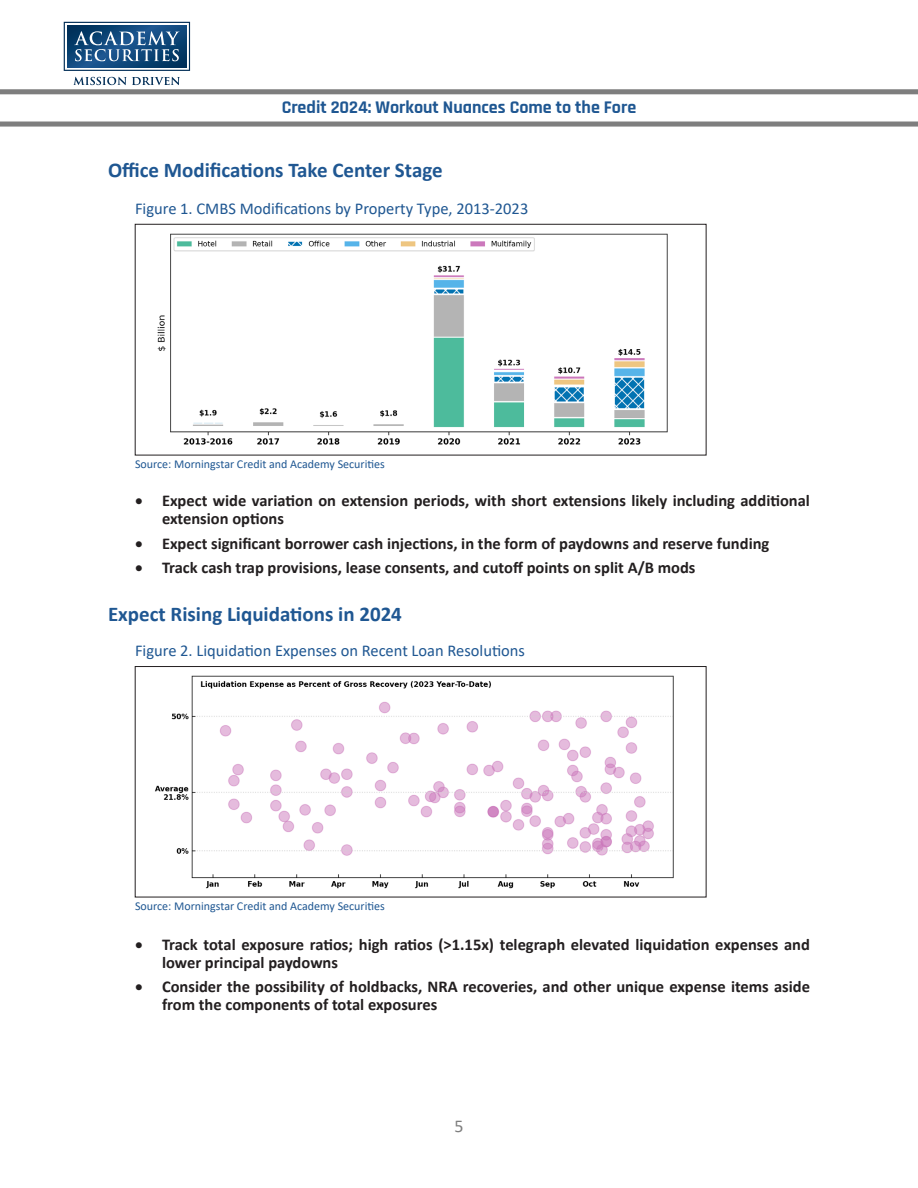
<style>
.page{position:relative;width:918px;height:1188px;background:#fff}
.page>*{position:absolute;margin:0;border:0;box-sizing:border-box;transform-origin:0 0}
.Section_Head{font:700 21px "Calibri";color:#1f5792}
.t1{font:700 18px "Rajdhani";color:#1f5792}
.t2{font:18px "Calibri";color:#7e7e7e}
.t3{font:700 16.5px/17.9px "Calibri";color:#231f20}
.Figure_Title{font:16.5px "Calibri";color:#1f5792}
.Figure_Note{font:12px "Calibri";color:#1f5792}
</style>
<div class="page">
<svg style="left:64px;top:22px;width:126px;height:49px;background:#436e95"></svg>
<svg style="left:73px;top:77px;width:107px;height:8px"></svg>
<div style="left:0;top:89px;width:918px;height:5px;background:#7e7e7e"></div>
<div style="left:0;top:122px;width:918px;height:5px;background:#7e7e7e"></div>
<img style="left:157px;top:233px;width:511px;height:212px">
<div style="left:135px;top:224px;width:571px;height:231px;border:1px solid #231f20"></div>
<img style="left:155px;top:675px;width:519px;height:214px">
<div style="left:135px;top:666px;width:571px;height:231px;border:1px solid #231f20"></div>
<p class="t1" style="left:282px;top:97px;width:356px">Credit 2024: Workout Nuances Come to the Fore</p>
<p class="Section_Head" style="left:108px;top:155px;width:336px">Office Modifications Take Center Stage</p>
<p class="Figure_Title" style="left:135px;top:197px;width:395px">Figure 1. CMBS Modifications by Property Type, 2013-2023</p>
<p class="Figure_Note" style="left:135px;top:456px;width:251px">Source: Morningstar Credit and Academy Securities</p>
<p class="t3" style="left:162px;top:492px;width:650px;text-indent:-27px">• Expect wide variation on extension periods, with short extensions likely including additional extension options</p>
<p class="t3" style="left:135px;top:534px;width:636px">• Expect significant borrower cash injections, in the form of paydowns and reserve funding</p>
<p class="t3" style="left:135px;top:558px;width:562px">• Track cash trap provisions, lease consents, and cutoff points on split A/B mods</p>
<p class="Section_Head" style="left:108px;top:599px;width:295px">Expect Rising Liquidations in 2024</p>
<p class="Figure_Title" style="left:135px;top:639px;width:392px">Figure 2. Liquidation Expenses on Recent Loan Resolutions</p>
<p class="Figure_Note" style="left:135px;top:898px;width:251px">Source: Morningstar Credit and Academy Securities</p>
<p class="t3" style="left:162px;top:935px;width:650px;text-indent:-27px">• Track total exposure ratios; high ratios (&gt;1.15x) telegraph elevated liquidation expenses and lower principal paydowns</p>
<p class="t3" style="left:162px;top:978px;width:650px;text-indent:-27px">• Consider the possibility of holdbacks, NRA recoveries, and other unique expense items aside from the components of total exposures</p>
<p class="t2" style="left:454px;top:1114px;width:11px">5</p>
</div>
